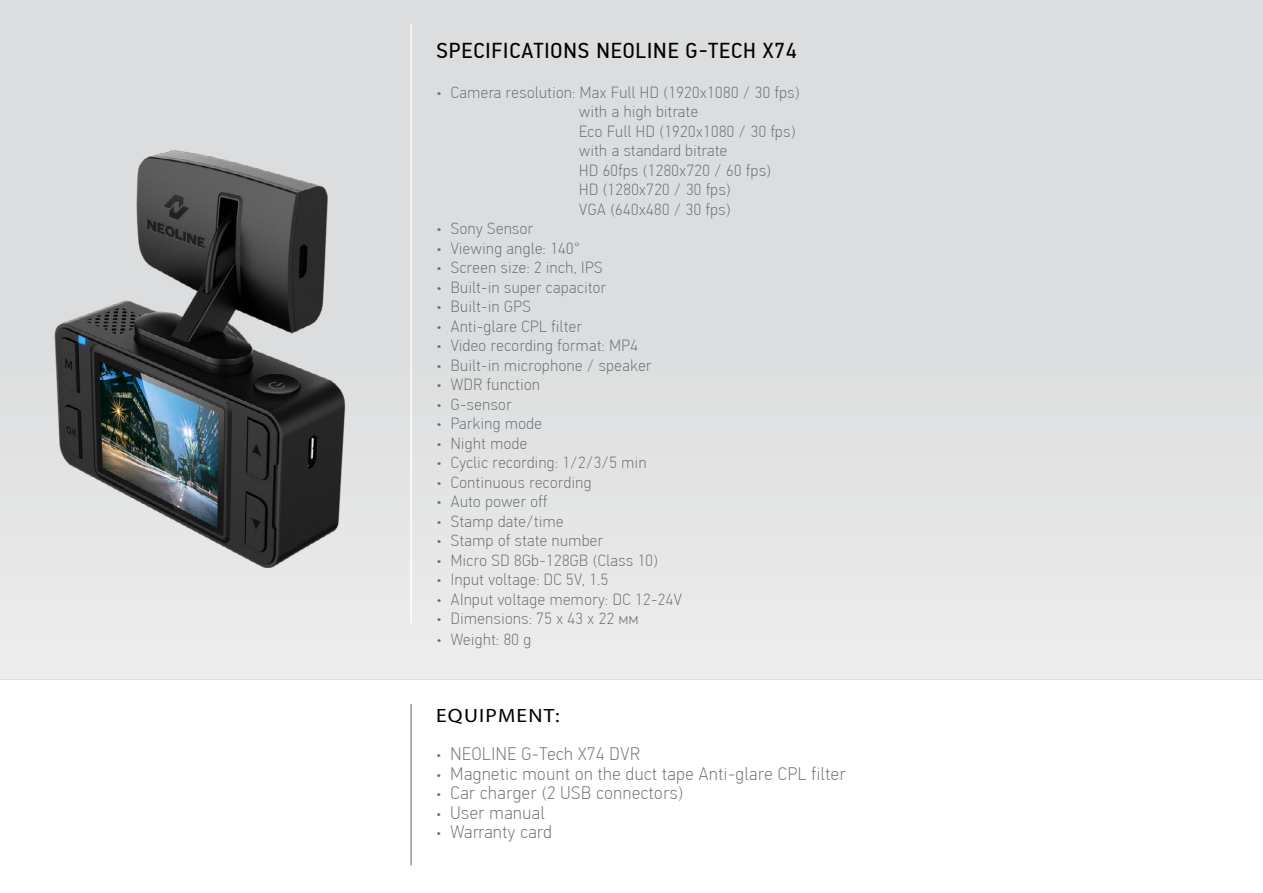
<style>
.page{position:relative;width:1263px;height:893px;background:#fff}
.page>*{position:absolute;margin:0;border:0;box-sizing:border-box;transform-origin:0 0}
.t1{font:21.6px "PF Din Text Cond Pro";letter-spacing:.04em;color:#000;scale:1.11 1}
.t2{font:19.35px "Myriad Pro";letter-spacing:.06em;color:#000;scale:1.11 1}
.t3{font:100 18.15px "PF Din Text Cond Pro";letter-spacing:.03em;color:#6f7175;scale:1.11 1}
.t4{font:100 16.2px/19.5px "PF Din Text Cond Pro";letter-spacing:.03em;color:#6d6e71;scale:1.11 1}
.s1{font-size:16.2px;color:#6d6e71}
</style>
<div class="page">
<div style="left:0;top:0;width:1263px;height:679px;background:#dcddde"></div>
<div style="left:0;top:271px;width:1263px;height:408px;background:#e3e4e5"></div>
<hr style="left:410px;top:23px;width:2px;height:601px;background:#fff">
<hr style="left:410px;top:704px;width:2px;height:161px;background:#939598">
<img style="left:54px;top:150px;width:292px;height:418px">
<h1 class="t1" style="left:436px;top:38px;width:326px">SPECIFICATIONS NEOLINE G-TECH X74</h1>
<p class="t4" style="left:579px;top:82px;width:200px;text-indent:-143px">• Camera resolution: Max Full HD (1920x1080 / 30 fps) with a high bitrate<br>Eco Full HD (1920x1080 / 30 fps) with a standard bitrate<br>HD 60fps (1280x720 / 60 fps)<br>HD (1280x720 / 30 fps)<br>VGA (640x480 / 30 fps)</p>
<p class="t4" style="left:436px;top:219px;width:89px">• Sony Sensor</p>
<p class="t4" style="left:436px;top:238px;width:131px">• Viewing angle: 140°</p>
<p class="t4" style="left:436px;top:258px;width:152px">• Screen size: 2 inch, IPS</p>
<p class="t4" style="left:436px;top:277px;width:155px">• Built-in super capacitor</p>
<p class="t4" style="left:436px;top:297px;width:87px">• Built-in GPS</p>
<p class="t4" style="left:436px;top:316px;width:133px">• Anti-glare CPL filter</p>
<p class="t4" style="left:436px;top:336px;width:183px">• Video recording format: MP4</p>
<p class="t4" style="left:436px;top:355px;width:195px">• Built-in microphone / speaker</p>
<p class="t4" style="left:436px;top:375px;width:95px">• WDR function</p>
<p class="t4" style="left:436px;top:394px;width:69px">• G-sensor</p>
<p class="t4" style="left:436px;top:414px;width:97px">• Parking mode</p>
<p class="t4" style="left:436px;top:433px;width:83px">• Night mode</p>
<p class="t4" style="left:436px;top:453px;width:191px">• Cyclic recording: 1/2/3/5 min</p>
<p class="t4" style="left:436px;top:472px;width:141px">• Continuous recording</p>
<p class="t4" style="left:436px;top:492px;width:102px">• Auto power off</p>
<p class="t4" style="left:436px;top:512px;width:116px">• Stamp date/time</p>
<p class="t4" style="left:436px;top:531px;width:152px">• Stamp of state number</p>
<p class="t4" style="left:436px;top:551px;width:201px">• Micro SD 8Gb-128GB (Class 10)</p>
<p class="t4" style="left:436px;top:570px;width:157px">• Input voltage: DC 5V, 1.5</p>
<p class="t4" style="left:436px;top:590px;width:223px">• AInput voltage memory: DC 12-24V</p>
<p class="t4" style="left:436px;top:609px;width:184px">• Dimensions: 75 x 43 x 22 мм</p>
<p class="t4" style="left:436px;top:630px;width:87px">• Weight: 80 g</p>
<p class="t2" style="left:436px;top:704px;width:113px">EQUIPMENT:</p>
<p class="t3" style="left:436px;top:744px;width:185px"><span class="s1">•</span> NEOLINE G-Tech X74 DVR</p>
<p class="t3" style="left:436px;top:763px;width:370px"><span class="s1">•</span> Magnetic mount on the duct tape Anti-glare CPL filter</p>
<p class="t3" style="left:436px;top:783px;width:224px"><span class="s1">•</span> Car charger (2 USB connectors)</p>
<p class="t3" style="left:436px;top:802px;width:100px"><span class="s1">•</span> User manual</p>
<p class="t3" style="left:436px;top:822px;width:106px"><span class="s1">•</span> Warranty card</p>
</div>
